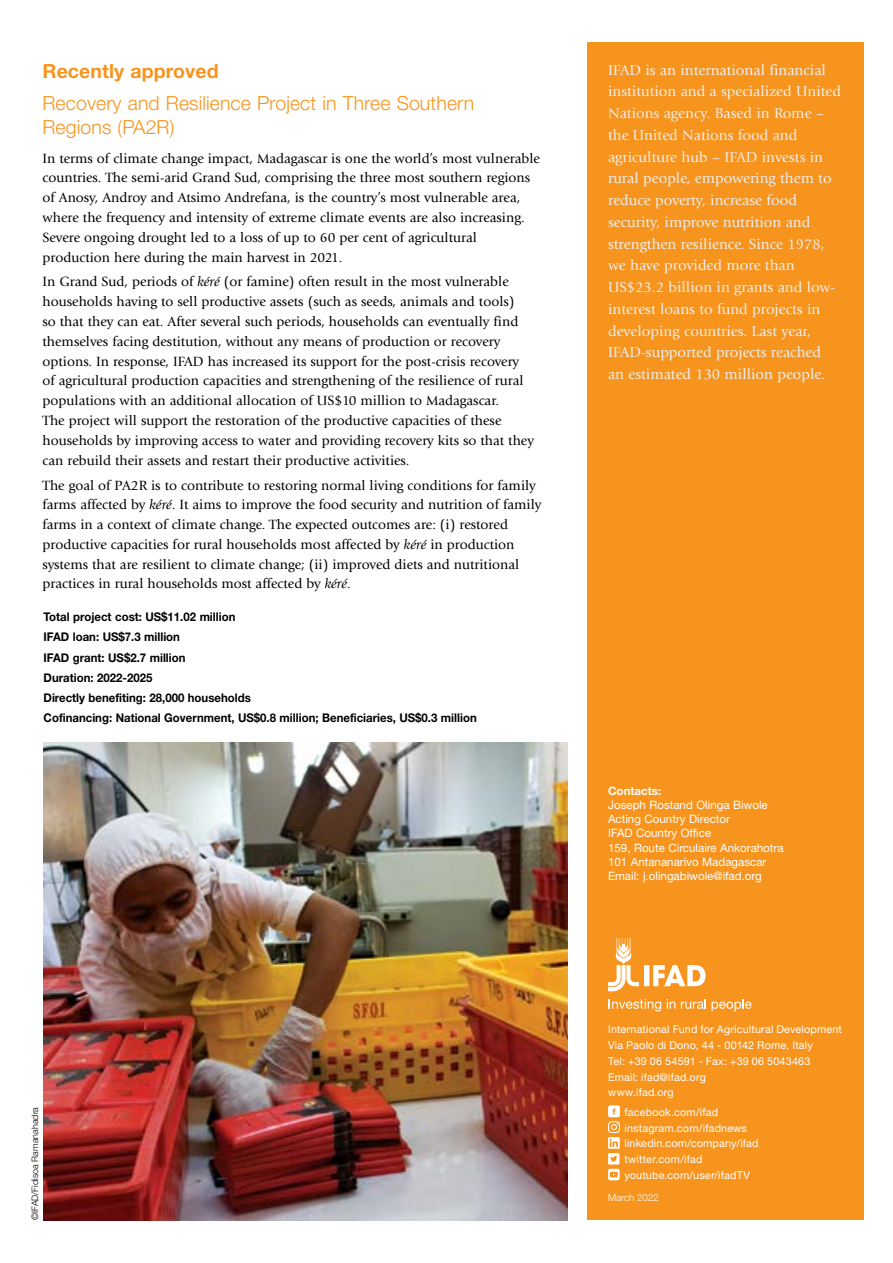
<style>
.page{position:relative;width:893px;height:1263px;background:#fff}
.page>*{position:absolute;margin:0;border:0;box-sizing:border-box;transform-origin:0 0}
.t1{font:300 19.5px/24px "Helvetica Neue LT Std";letter-spacing:.005em;color:#f7941e}
.t2{font:700 19.5px "Helvetica Neue LT Std";letter-spacing:.005em;color:#f7941e}
.t3{font:15px/21.8px "Giovanni Std";color:#eeeeed}
.t4{font:13.95px/19.8px "Giovanni Std";color:#000}
.t5{font:700 12px/20.1px "Helvetica Neue LT Std";color:#000;scale:.95 1}
.t6{font:11.55px/14.2px "Helvetica Neue LT Std";color:#fff}
.t7{font:700 11.55px "Helvetica Neue LT Std";color:#fff}
.t8{font:10.8px/15.8px "Helvetica Neue LT Std";letter-spacing:.015em;color:#fff}
.t9{font:300 9.75px "Helvetica Neue LT Std";color:#fff}
.t10{font:300 9px "Helvetica Neue LT Std";color:#000}
.s1{font-style:italic}
</style>
<div class="page">
<div style="left:587px;top:43px;width:276px;height:1177px;background:#f7941e"></div>
<img style="left:44px;top:743px;width:524px;height:477px">
<svg style="left:608px;top:938px;width:98px;height:53px"></svg>
<svg style="left:609px;top:999px;width:52px;height:12px"></svg>
<svg style="left:667px;top:999px;width:8px;height:10px"></svg>
<svg style="left:681px;top:999px;width:71px;height:12px"></svg>
<svg style="left:608px;top:1105px;width:12px;height:75px"></svg>
<h1 class="t2" style="left:43px;top:59px;width:178px">Recently approved</h1>
<h1 class="t1" style="left:43px;top:91px;width:433px">Recovery and Resilience Project in Three Southern<br>Regions (PA2R)</h1>
<p class="t4" style="left:43px;top:148px;width:499px">In terms of climate change impact, Madagascar is one the world’s most vulnerable countries. The semi-arid Grand Sud, comprising the three most southern regions of Anosy, Androy and Atsimo Andrefana, is the country’s most vulnerable area, where the frequency and intensity of extreme climate events are also increasing.<br>Severe ongoing drought led to a loss of up to 60 per cent of agricultural production here during the main harvest in 2021.</p>
<p class="t4" style="left:43px;top:272px;width:493px">In Grand Sud, periods of <span class="s1">kéré</span> (or famine) often result in the most vulnerable households having to sell productive assets (such as seeds, animals and tools)<br>so that they can eat. After several such periods, households can eventually find themselves facing destitution, without any means of production or recovery options. In response, IFAD has increased its support for the post-crisis recovery of agricultural production capacities and strengthening of the resilience of rural populations with an additional allocation of US$10 million to Madagascar.<br>The project will support the restoration of the productive capacities of these households by improving access to water and providing recovery kits so that they can rebuild their assets and restart their productive activities.</p>
<p class="t4" style="left:43px;top:475px;width:500px">The goal of PA2R is to contribute to restoring normal living conditions for family farms affected by <span class="s1">kéré</span>. It aims to improve the food security and nutrition of family farms in a context of climate change. The expected outcomes are: (i) restored productive capacities for rural households most affected by <span class="s1">kéré</span> in production systems that are resilient to climate change; (ii) improved diets and nutritional practices in rural households most affected by <span class="s1">kéré</span>.</p>
<p class="t5" style="left:44px;top:607px;width:457px">Total project cost: US$11.02 million<br>IFAD loan: US$7.3 million<br>IFAD grant: US$2.7 million<br>Duration: 2022-2025<br>Directly benefiting: 28,000 households<br>Cofinancing: National Government, US$0.8 million; Beneficiaries, US$0.3 million</p>
<p class="t10" style="left:30px;top:1220px;width:115px;rotate:-90deg">©IFAD/Fidisoa Ramanahadra</p>
<p class="t3" style="left:608px;top:59px;width:235px">IFAD is an international financial institution and a specialized United<br>Nations agency. Based in Rome – the United Nations food and agriculture hub – IFAD invests in rural people, empowering them to reduce poverty, increase food security, improve nutrition and strengthen resilience. Since 1978, we have provided more than<br>US$23.2 billion in grants and low&shy;interest loans to fund projects in developing countries. Last year,<br>IFAD-supported projects reached<br>an estimated 130 million people.</p>
<p class="t7" style="left:608px;top:783px;width:55px">Contacts:</p>
<p class="t6" style="left:608px;top:797px;width:177px">Joseph Rostand Olinga Biwole<br>Acting Country Director<br>IFAD Country Office<br>159, Route Circulaire Ankorahotra<br>101 Antananarivo Madagascar<br>Email: j.olingabiwole@ifad.org</p>
<p class="t8" style="left:608px;top:1021px;width:235px">International Fund for Agricultural Development<br>Via Paolo di Dono, 44 - 00142 Rome, Italy<br>Tel: +39 06 54591 - Fax: +39 06 5043463<br>Email: ifad@ifad.org<br>www.ifad.org</p>
<p class="t8" style="left:624px;top:1104px;width:136px">facebook.com/ifad instagram.com/ifadnews linkedin.com/company/ifad twitter.com/ifad youtube.com/user/ifadTV</p>
<p class="t9" style="left:608px;top:1191px;width:52px">March 2022</p>
</div>
